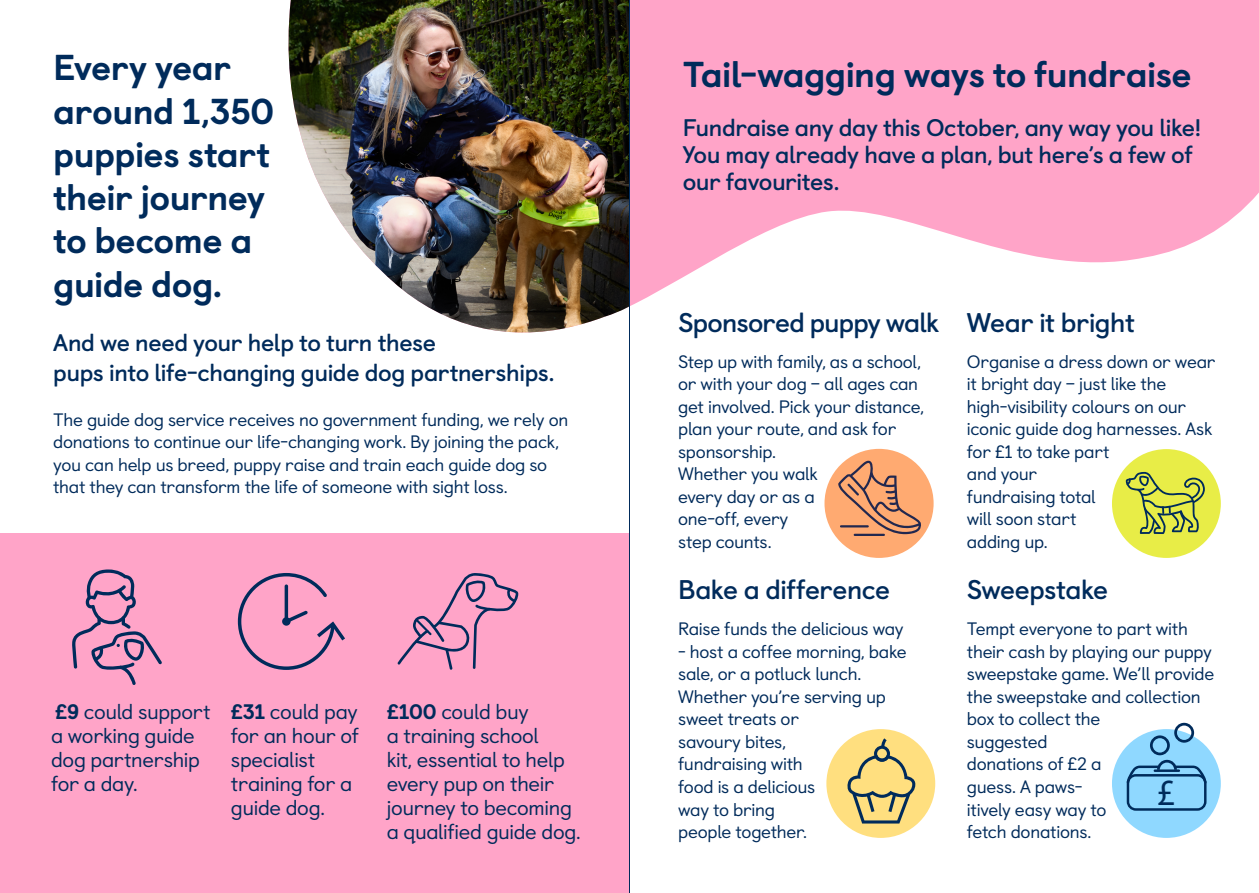
<style>
.page{position:relative;width:1259px;height:893px;background:#fff}
.page>*{position:absolute;margin:0;border:0;box-sizing:border-box;transform-origin:0 0}
.t1{font:37.2px "Myriad Pro";color:#002b5b}
._4_Heading_L{font:800 36px/43.2px "Castledown";letter-spacing:-.02em;color:#002b5b}
._1_Body_12_15{font:700 27px "Castledown";letter-spacing:-.015em;color:#002b5b}
._5_Heading_M{font:700 27px "Castledown";letter-spacing:-.03em;color:#002b5b}
._4_Body_16_18{font:700 24px/27px "Castledown";letter-spacing:-.015em;color:#002b5b}
._4_Body_16_18-2{font:21px/24px "Castledown";letter-spacing:-.015em;color:#002b5b}
._1_Body_12_15-2{font:21px/24px "Castledown";letter-spacing:-.015em;color:#002b5b}
._1_Body_12_15-3{font:18px/22.5px "Castledown";letter-spacing:-.015em;color:#002b5b}
.s1{font-weight:800}
</style>
<div class="page">
<div style="left:0;top:533px;width:629px;height:360px;background:#ffa4c8"></div>
<svg style="left:630px;top:0;width:629px;height:306px;fill:#ffa4c8"></svg>
<img style="left:288px;top:0;width:341px;height:333px">
<div style="left:1112px;top:729px;width:108px;height:109px;background:#8fd8ff;border-radius:50%"></div>
<svg style="left:1126px;top:723px;width:80px;height:88px"></svg>
<hr style="left:1153px;top:769px;width:27px;height:3px;background:#002b5b">
<div style="left:826px;top:729px;width:109px;height:109px;background:#ffdf7f;border-radius:50%"></div>
<svg style="left:846px;top:738px;width:69px;height:85px"></svg>
<svg style="left:72px;top:569px;width:90px;height:116px"></svg>
<svg style="left:238px;top:573px;width:107px;height:97px"></svg>
<svg style="left:397px;top:573px;width:122px;height:97px"></svg>
<div style="left:1112px;top:449px;width:108px;height:109px;background:#e8ed47;border-radius:50%"></div>
<svg style="left:1125px;top:472px;width:79px;height:62px"></svg>
<div style="left:824px;top:449px;width:109px;height:109px;background:#ffaa71;border-radius:50%"></div>
<svg style="left:838px;top:460px;width:83px;height:74px"></svg>
<hr style="left:853px;top:534px;width:32px;height:2px;background:#22284f">
<hr style="left:840px;top:525px;width:29px;height:2px;background:#22284f">
<hr style="left:629px;top:0;width:1px;height:893px;background:#002b5b">
<h4 class="_4_Heading_L" style="left:53px;top:43px;width:222px">Every year around 1,350 puppies start their journey to become a guide dog.</h4>
<p class="_4_Body_16_18" style="left:53px;top:325px;width:503px;line-height:30px">And we need your help to turn these<br>pups into life-changing guide dog partnerships.</p>
<p class="_1_Body_12_15-3" style="left:53px;top:406px;width:517px">The guide dog service receives no government funding, we rely on donations to continue our life-changing work. By joining the pack, you can help us breed, puppy raise and train each guide dog so that they can transform the life of someone with sight loss.</p>
<p class="_1_Body_12_15-2" style="left:51px;top:698px;width:161px"><span class="s1">£9</span> could support a working guide dog partnership for a day.</p>
<p class="_4_Body_16_18-2" style="left:231px;top:698px;width:129px"><span class="s1">£31</span> could pay for an hour of specialist training for a guide dog.</p>
<p class="_4_Body_16_18-2" style="left:387px;top:698px;width:195px"><span class="s1">£100</span> could buy<br>a training school<br>kit, essential to help every pup on their journey to becoming a qualified guide dog.</p>
<h4 class="_4_Heading_L" style="left:682px;top:50px;width:510px">Tail-wagging ways to fundraise</h4>
<p class="_4_Body_16_18" style="left:682px;top:113px;width:520px">Fundraise any day this October, any way you like!<br>You may already have a plan, but here’s a few of our favourites.</p>
<h5 class="_5_Heading_M" style="left:678px;top:301px;width:263px">Sponsored puppy walk</h5>
<p class="_1_Body_12_15-3" style="left:678px;top:348px;width:247px">Step up with family, as a school, or with your dog – all ages can get involved. Pick your distance, plan your route, and ask for sponsorship.<br>Whether you walk<br>every day or as a<br>one-off, every<br>step counts.</p>
<p class="_1_Body_12_15" style="left:678px;top:569px;width:214px">Bake a difference</p>
<p class="_1_Body_12_15-3" style="left:678px;top:616px;width:227px">Raise funds the delicious way</p>
<p class="_1_Body_12_15-3" style="left:678px;top:639px;width:230px">- host a coffee morning, bake sale, or a potluck lunch.<br>Whether you’re serving up sweet treats or<br>savoury bites,<br>fundraising with<br>food is a delicious<br>way to bring<br>people together.</p>
<p class="_1_Body_12_15" style="left:967px;top:301px;width:169px">Wear it bright</p>
<p class="_1_Body_12_15-3" style="left:967px;top:348px;width:250px">Organise a dress down or wear it bright day – just like the high-visibility colours on our iconic guide dog harnesses. Ask for £1 to take part<br>and your<br>fundraising total<br>will soon start<br>adding up.</p>
<p class="_1_Body_12_15" style="left:967px;top:569px;width:143px">Sweepstake</p>
<p class="_1_Body_12_15-3" style="left:967px;top:616px;width:249px">Tempt everyone to part with their cash by playing our puppy sweepstake game. We’ll provide the sweepstake and collection box to collect the<br>suggested<br>donations of £2 a<br>guess. A paws-<br>itively easy way to<br>fetch donations.</p>
<h1 class="t1" style="left:1156px;top:769px;width:21px">£</h1>
</div>
